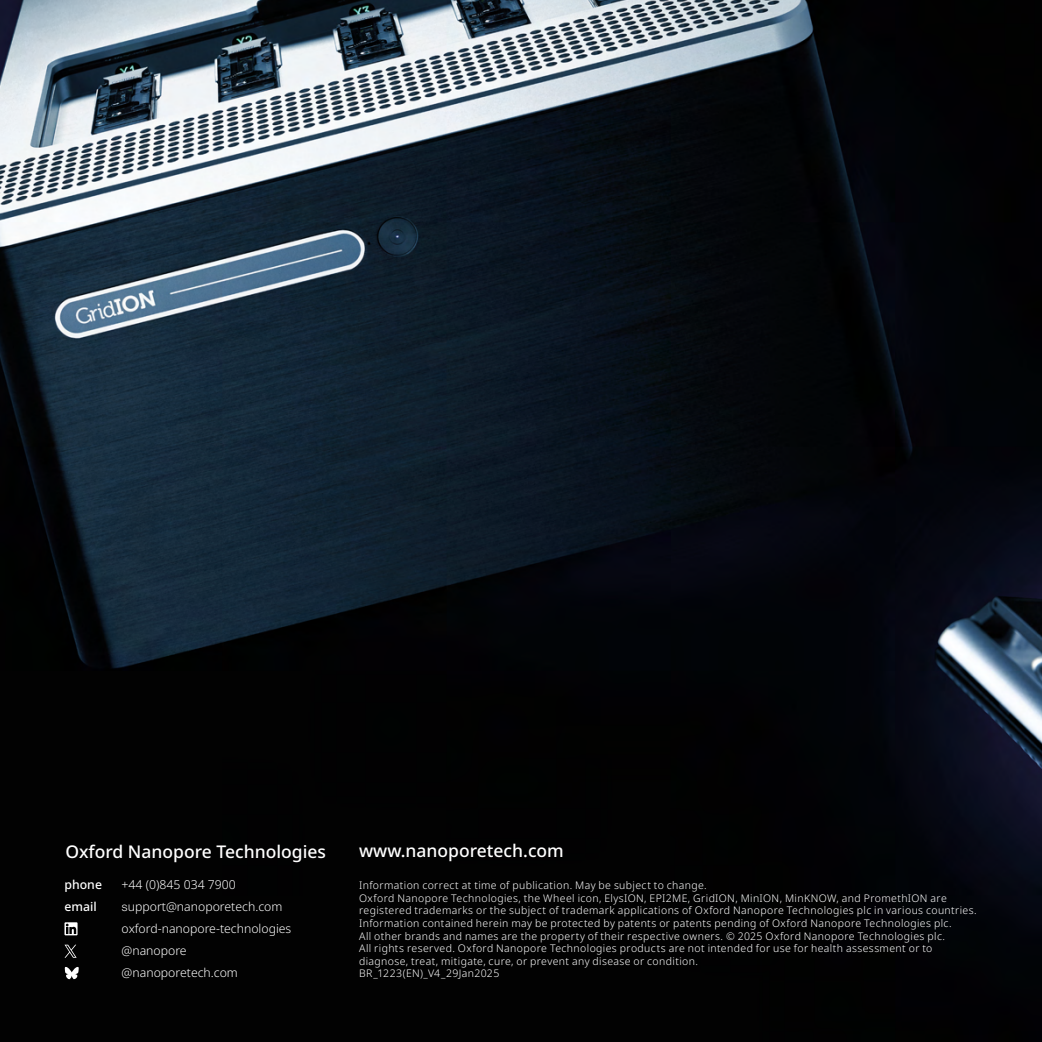
<style>
.page{position:relative;width:1042px;height:1042px;background:#fff}
.page>*{position:absolute;margin:0;border:0;box-sizing:border-box;transform-origin:0 0}
.t1{font:500 17.5px "Noto Sans";color:#fff}
.t2{font:300 12.25px/22.1px "Noto Sans";color:#fff}
.t3{font:500 12.25px "Noto Sans";color:#fff}
.t4{font:300 10.5px/12.6px "Noto Sans";letter-spacing:.035em;color:#fff}
.s1{font-family:"Helvetica Now Text"}
</style>
<div class="page">
<img style="left:0;top:0;width:1042px;height:1042px">
<svg style="left:64px;top:922px;width:14px;height:13px"></svg>
<svg style="left:66px;top:923px;width:10px;height:11px"></svg>
<svg style="left:64px;top:944px;width:13px;height:14px"></svg>
<svg style="left:65px;top:966px;width:14px;height:13px"></svg>
<h1 class="t1" style="left:65px;top:841px;width:262px">Oxford Nanopore Technologies</h1>
<h1 class="t1" style="left:359px;top:840px;width:206px">www.nanoporetech.com</h1>
<p class="t4" style="left:359px;top:879px;width:619px">Information correct at time of publication. May be subject to change.<br>Oxford Nanopore Technologies, the Wheel icon, ElysION, EPI2ME, GridION, MinION, MinKNOW, and PromethION are registered trademarks or the subject of trademark applications of Oxford Nanopore Technologies plc in various countries.<br>Information contained herein may be protected by patents or patents pending of Oxford Nanopore Technologies plc.<br>All other brands and names are the property of their respective owners. © 2025 Oxford Nanopore Technologies plc.<br>All rights reserved. Oxford Nanopore Technologies products are not intended for use for health assessment or to diagnose, treat, mitigate, cure, or prevent any disease or condition.<br>BR_1223(EN)_V4_29Jan2025</p>
<p class="t3" style="left:64px;top:878px;width:39px">phone</p>
<p class="t2" style="left:122px;top:874px;width:116px">+44 (0)845 034 7900</p>
<p class="t3" style="left:64px;top:900px;width:34px">email</p>
<p class="t2" style="left:121px;top:896px;width:171px"><span class="s1">s</span>upport@nanoporetech.com oxford-nanopore-technologies @nanopore @nanoporetech.com</p>
</div>
